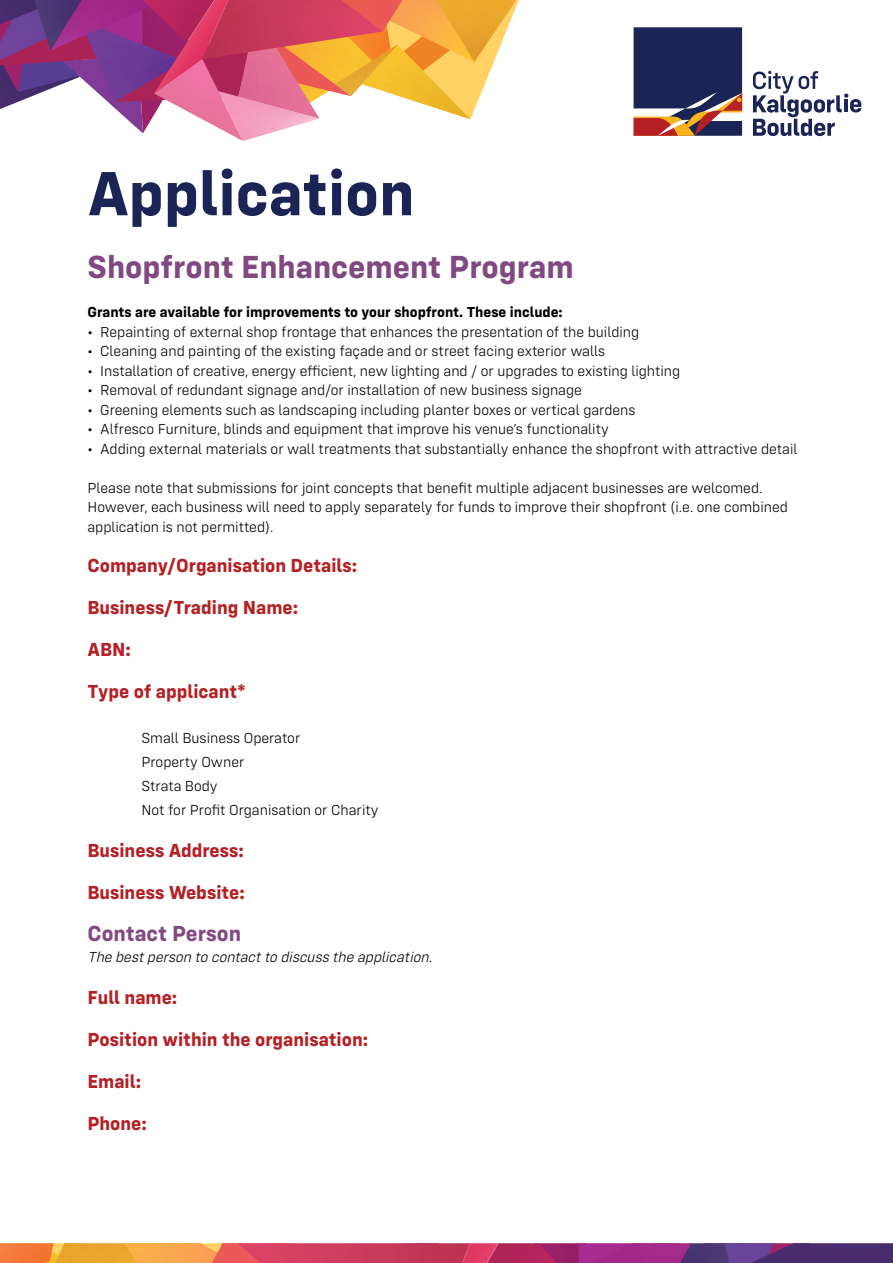
<style>
.page{position:relative;width:893px;height:1263px;background:#fff}
.page>*{position:absolute;margin:0;border:0;box-sizing:border-box;transform-origin:0 0}
.t1{font:700 64.5px "Config";color:#1b2555}
.t2{font:700 33px "Config";color:#814982}
.t3{font:700 22.5px "Config";color:#824a83}
.t4{font:700 19.5px/42px "Config";color:#b42024}
.t5{font:300 15px/24px "Config";color:#000}
.t6{font:700 15px "Config";color:#000}
.t7{font:italic 300 15px "Config";color:#000}
</style>
<div class="page">
<svg style="left:0;top:1243px;width:893px;height:20px;background:#b34f62"></svg>
<svg style="left:753px;top:71px;width:108px;height:65px"></svg>
<svg style="left:634px;top:27px;width:108px;height:109px;background:#433b5b"></svg>
<svg style="left:0;top:0;width:519px;height:141px"></svg>
<h1 class="t1" style="left:87px;top:155px;width:329px">Application</h1>
<h2 class="t2" style="left:87px;top:247px;width:488px">Shopfront Enhancement Program</h2>
<p class="t6" style="left:87px;top:303px;width:477px">Grants are available for improvements to your shopfront. These include:</p>
<p class="t5" style="left:87px;top:320px;width:553px">• Repainting of external shop frontage that enhances the presentation of the building</p>
<p class="t5" style="left:87px;top:339px;width:519px">• Cleaning and painting of the existing façade and or street facing exterior walls</p>
<p class="t5" style="left:87px;top:359px;width:594px">• Installation of creative, energy efficient, new lighting and / or upgrades to existing lighting</p>
<p class="t5" style="left:87px;top:378px;width:496px">• Removal of redundant signage and/or installation of new business signage</p>
<p class="t5" style="left:87px;top:398px;width:550px">• Greening elements such as landscaping including planter boxes or vertical gardens</p>
<p class="t5" style="left:87px;top:417px;width:523px">• Alfresco Furniture, blinds and equipment that improve his venue’s functionality</p>
<p class="t5" style="left:87px;top:437px;width:712px">• Adding external materials or wall treatments that substantially enhance the shopfront with attractive detail</p>
<p class="t5" style="left:87px;top:478px;width:702px;line-height:19.5px">Please note that submissions for joint concepts that benefit multiple adjacent businesses are welcomed.<br>However, each business will need to apply separately for funds to improve their shopfront (i.e. one combined application is not permitted).</p>
<h3 class="t4" style="left:87px;top:544px;width:271px">Company/Organisation Details:<br>Business/Trading Name:<br>ABN:<br>Type of applicant*</h3>
<p class="t5" style="left:141px;top:726px;width:239px">Small Business Operator<br>Property Owner<br>Strata Body<br>Not for Profit Organisation or Charity</p>
<h3 class="t4" style="left:87px;top:829px;width:159px">Business Address:<br>Business Website:</h3>
<h3 class="t3" style="left:87px;top:920px;width:155px">Contact Person</h3>
<p class="t7" style="left:87px;top:949px;width:350px">The bestperson to contactto discuss the application.</p>
<h3 class="t4" style="left:87px;top:976px;width:282px">Full name:<br>Position within the organisation:<br>Email:<br>Phone:</h3>
</div>
